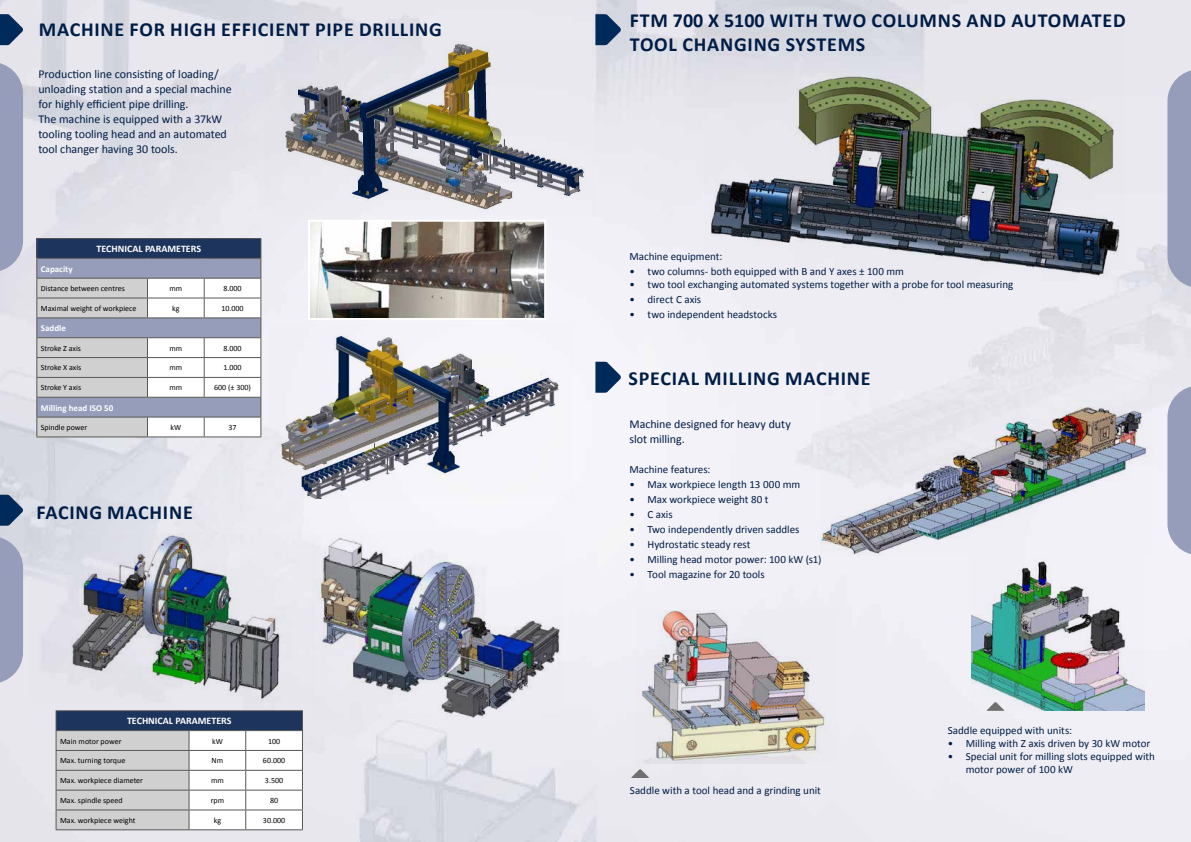
<style>
.page{position:relative;width:1191px;height:842px;background:#fff}
.page>*{position:absolute;margin:0;border:0;box-sizing:border-box;transform-origin:0 0}
.t1{font:700 20px/24px "Calibri";letter-spacing:.04em;color:#001d46}
.t2{font:12px/15px "Calibri";letter-spacing:-.005em;color:#001d46}
.t3{font:11px/13px "Calibri";color:#001d46}
.t4{font:700 10px "Calibri";color:#fff}
.t5{font:700 9px "Calibri";color:#fff}
.t6{font:8px "Calibri";color:#000}
</style>
<div class="page">
<img style="left:0;top:0;width:1191px;height:842px">
<svg style="left:0;top:14px;width:23px;height:31px"></svg>
<svg style="left:0;top:495px;width:23px;height:31px"></svg>
<img style="left:266px;top:39px;width:329px;height:176px">
<hr style="left:36px;top:238px;width:111px;height:1px;background:#575756">
<hr style="left:147px;top:238px;width:57px;height:1px;background:#575756">
<hr style="left:204px;top:238px;width:57px;height:1px;background:#575756">
<hr style="left:147px;top:437px;width:57px;height:1px;background:#575756">
<hr style="left:204px;top:437px;width:57px;height:1px;background:#575756">
<svg style="left:36px;top:239px;width:225px;height:198px"></svg>
<hr style="left:36px;top:437px;width:111px;height:1px;background:#575756">
<hr style="left:56px;top:710px;width:133px;height:1px;background:#575756">
<hr style="left:189px;top:710px;width:57px;height:1px;background:#575756">
<hr style="left:246px;top:710px;width:57px;height:1px;background:#575756">
<svg style="left:56px;top:711px;width:247px;height:119px"></svg>
<hr style="left:56px;top:829px;width:133px;height:1px;background:#575756">
<img style="left:270px;top:324px;width:303px;height:174px">
<img style="left:313px;top:533px;width:249px;height:185px">
<img style="left:30px;top:534px;width:283px;height:168px">
<svg style="left:0;top:62px;width:24px;height:211px;background:#9ea5c0"></svg>
<svg style="left:0;top:536px;width:24px;height:148px;background:#a1a8c1"></svg>
<img style="left:311px;top:223px;width:232px;height:94px">
<div style="left:308px;top:220px;width:238px;height:100px;border:2px solid #fff"></div>
<img style="left:820px;top:401px;width:332px;height:155px">
<img style="left:704px;top:30px;width:420px;height:251px">
<svg style="left:595px;top:14px;width:26px;height:31px"></svg>
<svg style="left:595px;top:362px;width:26px;height:31px"></svg>
<img style="left:971px;top:557px;width:173px;height:153px">
<img style="left:636px;top:610px;width:201px;height:154px">
<svg style="left:631px;top:769px;width:18px;height:9px"></svg>
<svg style="left:986px;top:702px;width:18px;height:9px"></svg>
<svg style="left:1167px;top:69px;width:24px;height:219px;background:#9da4be"></svg>
<svg style="left:1167px;top:385px;width:24px;height:171px;background:#a0a7c1"></svg>
<h1 class="t1" style="left:39px;top:17px;width:405px">MACHINE FOR HIGH EFFICIENT PIPE DRILLING</h1>
<p class="t2" style="left:38px;top:66px;width:195px">Production line consisting of loading/ unloading station and a special machine for highly efficient pipe drilling.<br>The machine is equipped with a 37kW tooling tooling head and an automated tool changer having 30 tools.</p>
<p class="t4" style="left:97px;top:243px;width:106px">TECHNICAL PARAMETERS</p>
<p class="t5" style="left:41px;top:263px;width:33px">Capacity</p>
<p class="t6" style="left:41px;top:283px;width:85px">Distance between centres</p>
<p class="t6" style="left:169px;top:283px;width:14px">mm</p>
<p class="t6" style="left:223px;top:283px;width:20px">8.000</p>
<p class="t6" style="left:41px;top:303px;width:97px">Maximal weight of workpiece</p>
<p class="t6" style="left:172px;top:303px;width:9px">kg</p>
<p class="t6" style="left:221px;top:303px;width:24px">10.000</p>
<p class="t5" style="left:41px;top:323px;width:27px">Saddle</p>
<p class="t6" style="left:41px;top:343px;width:42px">Stroke Z axis</p>
<p class="t6" style="left:169px;top:343px;width:14px">mm</p>
<p class="t6" style="left:223px;top:343px;width:20px">8.000</p>
<p class="t6" style="left:41px;top:363px;width:42px">Stroke X axis</p>
<p class="t6" style="left:169px;top:363px;width:14px">mm</p>
<p class="t6" style="left:223px;top:363px;width:20px">1.000</p>
<p class="t6" style="left:41px;top:383px;width:42px">Stroke Y axis</p>
<p class="t6" style="left:169px;top:383px;width:14px">mm</p>
<p class="t6" style="left:214px;top:383px;width:38px">600 (± 300)</p>
<p class="t5" style="left:41px;top:402px;width:74px">Milling head ISO 50</p>
<p class="t6" style="left:41px;top:422px;width:48px">Spindle power</p>
<p class="t6" style="left:170px;top:422px;width:12px">kW</p>
<p class="t6" style="left:228px;top:422px;width:10px">37</p>
<h1 class="t1" style="left:37px;top:499px;width:158px">FACING MACHINE</h1>
<p class="t4" style="left:127px;top:715px;width:106px">TECHNICAL PARAMETERS</p>
<p class="t6" style="left:60px;top:736px;width:63px">Main motor power</p>
<p class="t6" style="left:212px;top:736px;width:12px">kW</p>
<p class="t6" style="left:268px;top:736px;width:14px">100</p>
<p class="t6" style="left:60px;top:756px;width:67px">Max. turning torque</p>
<p class="t6" style="left:212px;top:756px;width:13px">Nm</p>
<p class="t6" style="left:263px;top:756px;width:24px">60.000</p>
<p class="t6" style="left:60px;top:775px;width:84px">Max. workpiece diameter</p>
<p class="t6" style="left:211px;top:775px;width:14px">mm</p>
<p class="t6" style="left:265px;top:775px;width:20px">3.500</p>
<p class="t6" style="left:60px;top:795px;width:64px">Max. spindle speed</p>
<p class="t6" style="left:211px;top:795px;width:15px">rpm</p>
<p class="t6" style="left:270px;top:795px;width:10px">80</p>
<p class="t6" style="left:60px;top:815px;width:77px">Max. workpiece weight</p>
<p class="t6" style="left:214px;top:815px;width:9px">kg</p>
<p class="t6" style="left:263px;top:815px;width:24px">30.000</p>
<h1 class="t1" style="left:630px;top:8px;width:497px">FTM 700 X 5100 WITH TWO COLUMNS AND AUTOMATED<br>TOOL CHANGING SYSTEMS</h1>
<p class="t3" style="left:629px;top:249px;width:94px">Machine equipment:</p>
<p class="t3" style="left:629px;top:264px;width:276px">• two columns- both equipped with B and Y axes ± 100 mm</p>
<p class="t3" style="left:629px;top:277px;width:385px">• two tool exchanging automated systems together with a probe for tool measuring</p>
<p class="t3" style="left:629px;top:292px;width:73px">• direct C axis</p>
<p class="t3" style="left:629px;top:307px;width:149px">• two independent headstocks</p>
<h1 class="t1" style="left:628px;top:366px;width:244px">SPECIAL MILLING MACHINE</h1>
<p class="t2" style="left:629px;top:416px;width:163px">Machine designed for heavy duty slot milling.</p>
<p class="t3" style="left:629px;top:463px;width:82px">Machine features:</p>
<p class="t3" style="left:629px;top:478px;width:172px">• Max workpiece length 13 000 mm</p>
<p class="t3" style="left:629px;top:493px;width:140px">• Max workpiece weight 80 t</p>
<p class="t3" style="left:629px;top:508px;width:45px">• C axis</p>
<p class="t3" style="left:629px;top:523px;width:171px">• Two independently driven saddles</p>
<p class="t3" style="left:629px;top:538px;width:122px">• Hydrostatic steady rest</p>
<p class="t3" style="left:629px;top:553px;width:193px">• Milling head motor power: 100 kW (s1)</p>
<p class="t3" style="left:629px;top:568px;width:137px">• Tool magazine for 20 tools</p>
<p class="t3" style="left:630px;top:783px;width:193px">Saddle with a tool head and a grinding unit</p>
<p class="t3" style="left:947px;top:723px;width:126px">Saddle equipped with units:</p>
<p class="t3" style="left:947px;top:736px;width:204px">• Milling with Z axis driven by 30 kW motor</p>
<p class="t3" style="left:965px;top:749px;width:191px;text-indent:-18px">• Special unit for milling slots equipped with motor power of 100 kW</p>
</div>
